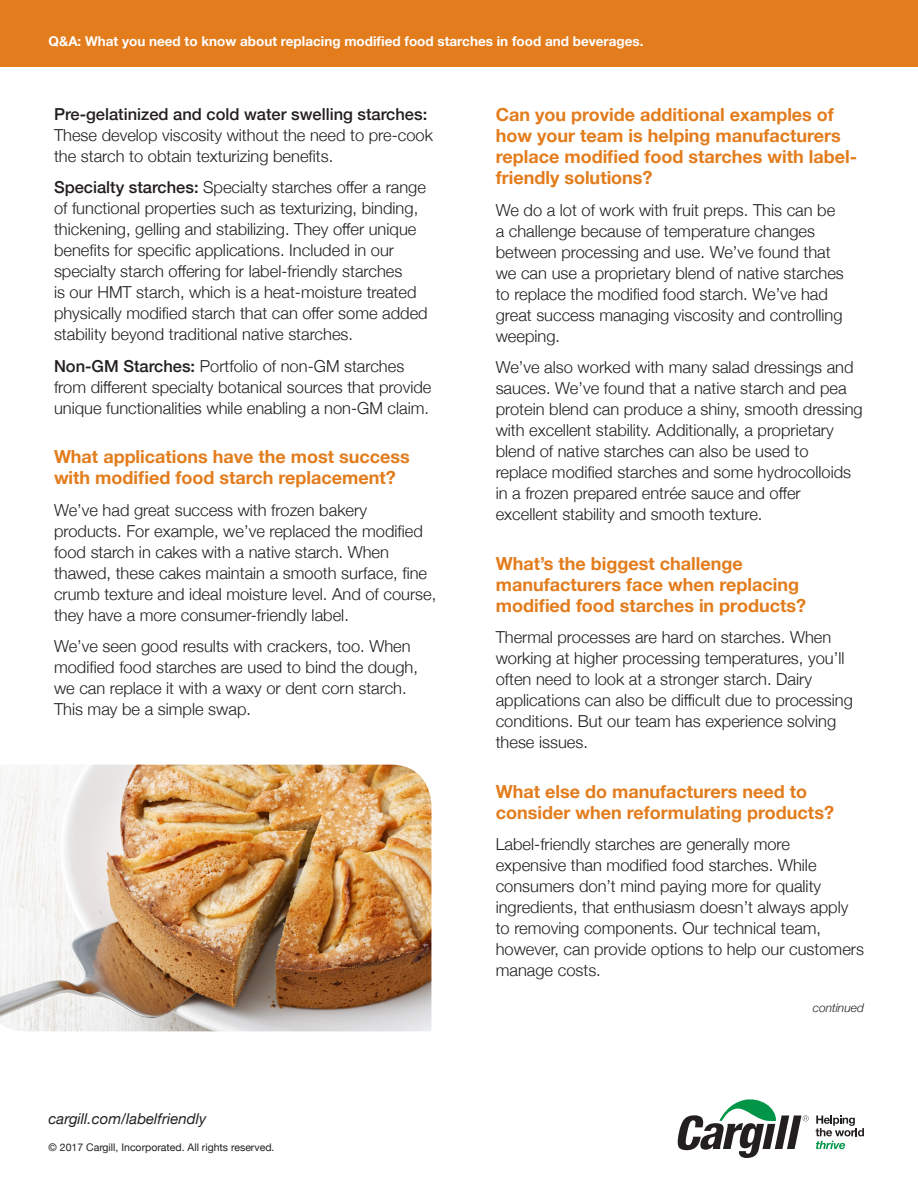
<style>
.page{position:relative;width:918px;height:1188px;background:#fff}
.page>*{position:absolute;margin:0;border:0;box-sizing:border-box;transform-origin:0 0}
.question{font:700 18px/21px "Helvetica Neue";color:#e37c1c}
.body{font:300 16.5px/21px "Helvetica Neue";color:#231f20}
.t1{font:italic 15px "Helvetica Neue";color:#231f20}
.question-2{font:700 13.5px "Helvetica Neue";color:#fff}
.question-3{font:italic 300 12px "Helvetica Neue";color:#231f20}
.FOOTNOTES{font:10.5px "Helvetica Neue";color:#231f20}
.s1{font-weight:500}
</style>
<div class="page">
<div style="left:0;top:0;width:918px;height:67px;background:#e37c1c"></div>
<svg style="left:677px;top:1099px;width:132px;height:59px"></svg>
<svg style="left:816px;top:1116px;width:48px;height:33px"></svg>
<img style="left:0;top:765px;width:431px;height:266px">
<p class="question-2" style="left:49px;top:30px;width:596px">Q&amp;A: What you need to know about replacing modified food starches in food and beverages.</p>
<p class="body" style="left:54px;top:102px;width:380px"><span class="s1">Pre-gelatinized and cold water swelling starches:<br></span>These develop viscosity without the need to pre-cook the starch to obtain texturizing benefits.</p>
<p class="body" style="left:54px;top:176px;width:375px"><span class="s1">Specialty starches:</span> Specialty starches offer a range of functional properties such as texturizing, binding, thickening, gelling and stabilizing. They offer unique benefits for specific applications. Included in our specialty starch offering for label-friendly starches<br>is our HMT starch, which is a heat-moisture treated physically modified starch that can offer some added stability beyond traditional native starches.</p>
<p class="body" style="left:54px;top:354px;width:379px"><span class="s1">Non-GM Starches:</span> Portfolio of non-GM starches from different specialty botanical sources that provide unique functionalities while enabling a non-GM claim.</p>
<p class="question" style="left:54px;top:447px;width:357px">What applications have the most success with modified food starch replacement?</p>
<p class="body" style="left:54px;top:498px;width:384px">We’ve had great success with frozen bakery products. For example, we’ve replaced the modified food starch in cakes with a native starch. When thawed, these cakes maintain a smooth surface, fine crumb texture and ideal moisture level. And of course, they have a more consumer-friendly label.</p>
<p class="body" style="left:54px;top:635px;width:366px">We’ve seen good results with crackers, too. When modified food starches are used to bind the dough, we can replace it with a waxy or dent corn starch.<br>This may be a simple swap.</p>
<p class="t1" style="left:49px;top:1107px;width:159px">cargill.com/labelfriendly</p>
<p class="FOOTNOTES" style="left:49px;top:1139px;width:227px">© 2017 Cargill, Incorporated. All rights reserved.</p>
<p class="question" style="left:496px;top:105px;width:363px">Can you provide additional examples of how your team is helping manufacturers replace modified food starches with label&shy;friendly solutions?</p>
<p class="body" style="left:496px;top:198px;width:350px">We do a lot of work with fruit preps. This can be a challenge because of temperature changes between processing and use. We’ve found that we can use a proprietary blend of native starches to replace the modified food starch. We’ve had great success managing viscosity and controlling weeping.</p>
<p class="body" style="left:496px;top:356px;width:369px">We’ve also worked with many salad dressings and sauces. We’ve found that a native starch and pea protein blend can produce a shiny, smooth dressing with excellent stability. Additionally, a proprietary blend of native starches can also be used to replace modified starches and some hydrocolloids in a frozen prepared entrée sauce and offer excellent stability and smooth texture.</p>
<p class="question" style="left:496px;top:553px;width:312px">What’s the biggest challenge manufacturers face when replacing modified food starches in products?</p>
<p class="body" style="left:496px;top:626px;width:359px">Thermal processes are hard on starches. When working at higher processing temperatures, you’ll often need to look at a stronger starch. Dairy applications can also be difficult due to processing conditions. But our team has experience solving these issues.</p>
<p class="question" style="left:496px;top:781px;width:340px">What else do manufacturers need to consider when reformulating products?</p>
<p class="body" style="left:496px;top:833px;width:370px">Label-friendly starches are generally more expensive than modified food starches. While consumers don’t mind paying more for quality ingredients, that enthusiasm doesn’t always apply to removing components. Our technical team, however, can provide options to help our customers manage costs.</p>
<p class="question-3" style="left:813px;top:998px;width:53px">continued</p>
</div>
